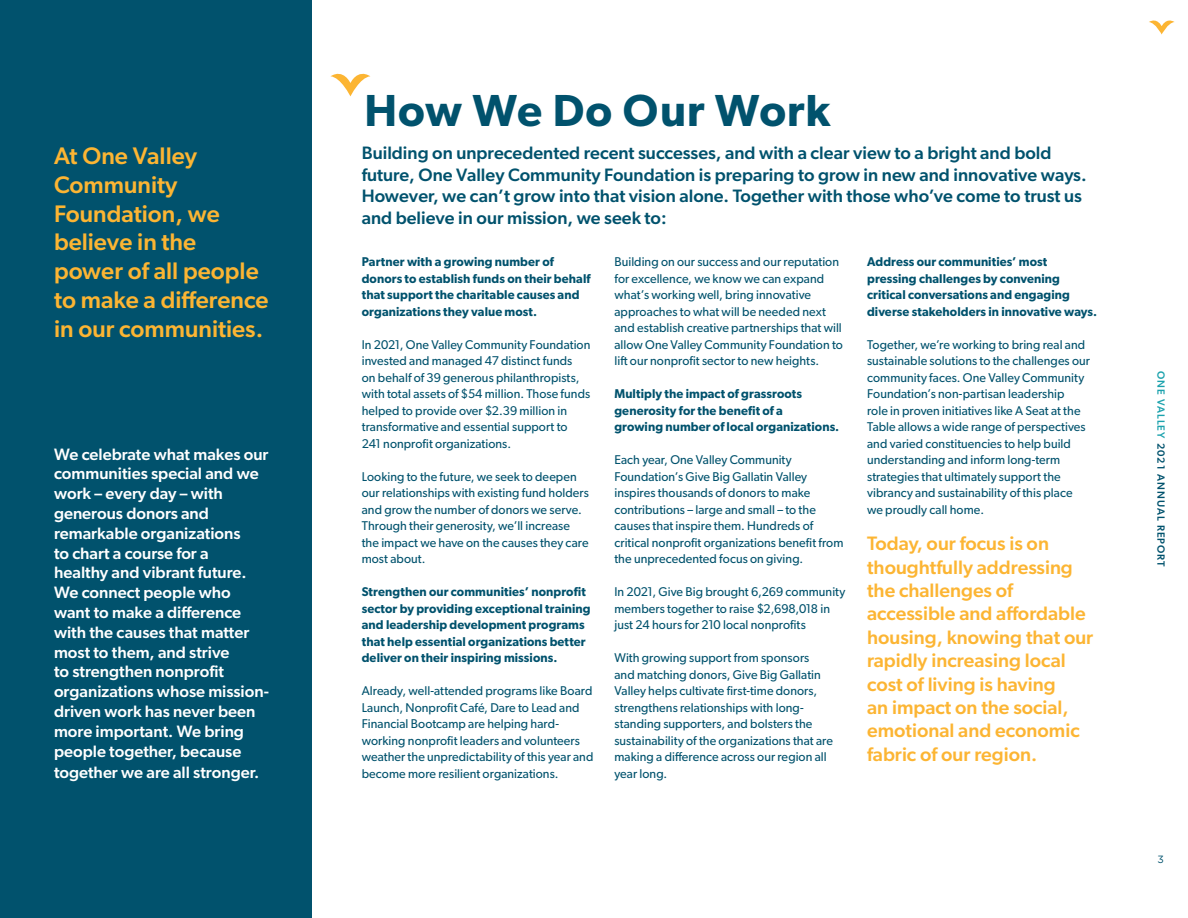
<style>
.page{position:relative;width:1188px;height:918px;background:#fff}
.page>*{position:absolute;margin:0;border:0;box-sizing:border-box;transform-origin:0 0}
.t1{font:600 45px "Gibson";letter-spacing:.02em;color:#01526d}
.t2{font:500 24px/28.8px "Gibson";color:#fcb533}
.t3{font:500 19.5px/23.4px "Gibson";color:#fcb533}
.t4{font:500 18px/21.6px "Gibson";color:#01526d}
.t5{font:500 16.5px/19.8px "Gibson";color:#fff}
.t6{font:12.75px/16.5px "Gibson";letter-spacing:.005em;color:#01526d}
.t7{font:600 12.75px/16.5px "Gibson";letter-spacing:.01em;color:#01526d}
.t8{font:500 10.5px "Gibson";letter-spacing:.1em;color:#01526d}
.t9{font:10.5px "Gotham";color:#01526d}
.s1{color:#1ba2ad}
</style>
<div class="page">
<svg style="left:1149px;top:20px;width:26px;height:14px"></svg>
<div style="left:0;top:0;width:311px;height:918px;background:#01526d"></div>
<svg style="left:330px;top:73px;width:40px;height:23px"></svg>
<h2 class="t2" style="left:54px;top:141px;width:216px">At One Valley<br>Community<br>Foundation, we believe in the power of all people to make a difference in our communities.</h2>
<p class="t5" style="left:54px;top:444px;width:216px">We celebrate what makes our communities special and we work – every day – with generous donors and remarkable organizations<br>to chart a course for a<br>healthy and vibrant future.<br>We connect people who want to make a difference with the causes that matter most to them, and strive<br>to strengthen nonprofit organizations whose mission&shy;driven work has never been more important. We bring people together, because</p>
<p class="t5" style="left:54px;top:762px;width:207px">together we are all stronger.</p>
<h1 class="t1" style="left:365px;top:83px;width:467px">How We Do Our Work</h1>
<p class="t4" style="left:362px;top:142px;width:726px">Building on unprecedented recent successes, and with a clear view to a bright and bold future, One Valley Community Foundation is preparing to grow in new and innovative ways.<br>However, we can’t grow into that vision alone. Together with those who’ve come to trust us and believe in our mission, we seek to:</p>
<p class="t7" style="left:362px;top:253px;width:230px">Partner with a growing number of donors to establish funds on their behalf that support the charitable causes and organizations they value most.</p>
<p class="t6" style="left:362px;top:336px;width:230px">In 2021, One Valley Community Foundation invested and managed 47 distinct funds<br>on behalf of 39 generous philanthropists, with total assets of $54 million. Those funds helped to provide over $2.39 million in transformative and essential support to<br>241 nonprofit organizations.</p>
<p class="t6" style="left:362px;top:468px;width:229px">Looking to the future, we seek to deepen our relationships with existing fund holders and grow the number of donors we serve.<br>Through their generosity, we’ll increase the impact we have on the causes they care most about.</p>
<p class="t7" style="left:362px;top:583px;width:230px">Strengthen our communities’ nonprofit sector by providing exceptional training and leadership development programs that help essential organizations better deliver on their inspiring missions.</p>
<p class="t6" style="left:362px;top:682px;width:233px">Already, well-attended programs like Board Launch, Nonprofit Café, Dare to Lead and Financial Bootcamp are helping hard&shy;working nonprofit leaders and volunteers weather the unpredictability of this year and become more resilient organizations.</p>
<p class="t6" style="left:614px;top:253px;width:230px">Building on our success and our reputation for excellence, we know we can expand what’s working well, bring innovative approaches to what will be needed next and establish creative partnerships that will allow One Valley Community Foundation to lift our nonprofit sector to new heights.</p>
<p class="t7" style="left:614px;top:385px;width:226px">Multiply the impact of grassroots generosity for the benefit of a<br>growing number of local organizations.</p>
<p class="t6" style="left:614px;top:451px;width:231px">Each year, One Valley Community Foundation’s Give Big Gallatin Valley inspires thousands of donors to make contributions – large and small – to the causes that inspire them. Hundreds of critical nonprofit organizations benefit from the unprecedented focus on giving.</p>
<p class="t6" style="left:614px;top:583px;width:232px">In 2021, Give Big brought 6,269 community members together to raise $2,698,018 in just 24 hours for 210 local nonprofits</p>
<p class="t6" style="left:614px;top:649px;width:220px">With growing support from sponsors<br>and matching donors, Give Big Gallatin Valley helps cultivate first-time donors, strengthens relationships with long&shy;standing supporters, and bolsters the sustainability of the organizations that are making a difference across our region all year long.</p>
<p class="t7" style="left:867px;top:253px;width:232px">Address our communities’ most pressing challenges by convening critical conversations and engaging diverse stakeholders in innovative ways.</p>
<p class="t6" style="left:867px;top:336px;width:224px">Together, we’re working to bring real and sustainable solutions to the challenges our community faces. One Valley Community Foundation’s non-partisan leadership<br>role in proven initiatives like A Seat at the Table allows a wide range of perspectives and varied constituencies to help build understanding and inform long-term strategies that ultimately support the vibrancy and sustainability of this place we proudly call home.</p>
<p class="t3" style="left:867px;top:531px;width:228px">Today, our focus is on thoughtfully addressing the challenges of accessible and affordable housing, knowing that our rapidly increasing local cost of living is having<br>an impact on the social, emotional and economic fabric of our region.</p>
<p class="t8" style="left:1167px;top:371px;width:198px;rotate:90deg"><span class="s1">ONE VALLEY</span> 2021 ANNUAL REPORT</p>
<p class="t9" style="left:1158px;top:853px;width:8px">3</p>
</div>
